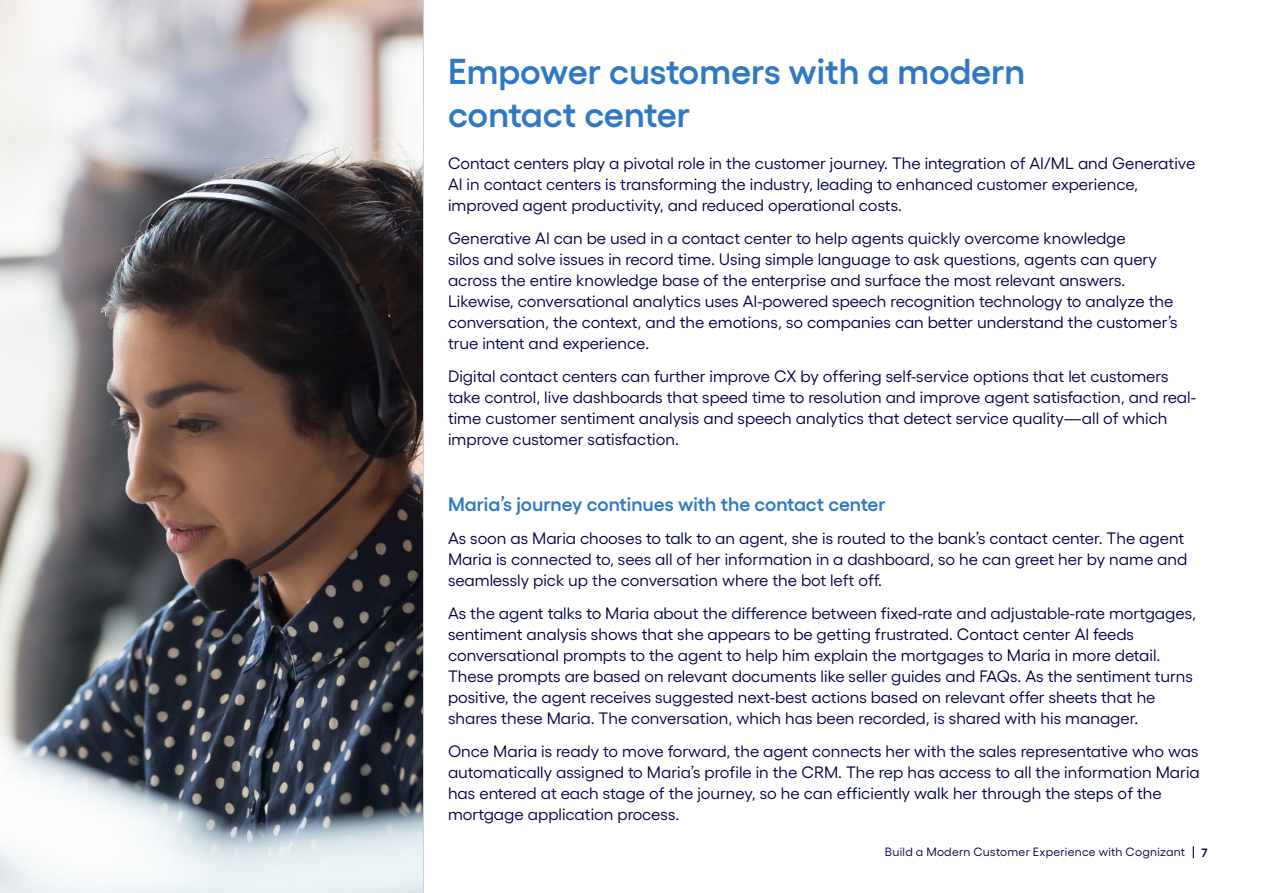
<style>
.page{position:relative;width:1263px;height:893px;background:#fff}
.page>*{position:absolute;margin:0;border:0;box-sizing:border-box;transform-origin:0 0}
.t1{font:600 36px/43.2px "Gellix";color:#2f78c4}
.t2{font:600 19.5px "Gellix";color:#2f78c4}
.t3{font:16.5px/21px "Gellix";color:#000048}
.t4{font:12px "Gellix";letter-spacing:.02em;color:#000048}
.t5{font:600 12px "Gellix";color:#000048}
</style>
<div class="page">
<svg style="left:1193px;top:846px;width:1px;height:12px"></svg>
<img style="left:0;top:0;width:422px;height:893px">
<h1 class="t1" style="left:448px;top:46px;width:579px">Empower customers with a modern contact center</h1>
<p class="t3" style="left:448px;top:151px;width:749px">Contact centers play a pivotal role in the customer journey. The integration of AI/ML and Generative<br>AI in contact centers is transforming the industry, leading to enhanced customer experience, improved agent productivity, and reduced operational costs.</p>
<p class="t3" style="left:448px;top:226px;width:731px">Generative AI can be used in a contact center to help agents quickly overcome knowledge<br>silos and solve issues in record time. Using simple language to ask questions, agents can query across the entire knowledge base of the enterprise and surface the most relevant answers.<br>Likewise, conversational analytics uses AI-powered speech recognition technology to analyze the conversation, the context, and the emotions, so companies can better understand the customer’s true intent and experience.</p>
<p class="t3" style="left:448px;top:364px;width:749px">Digital contact centers can further improve CX by offering self-service options that let customers take control, live dashboards that speed time to resolution and improve agent satisfaction, and real&shy;time customer sentiment analysis and speech analytics that detect service quality—all of which improve customer satisfaction.</p>
<p class="t2" style="left:448px;top:489px;width:439px">Maria’s journey continues with the contact center</p>
<p class="t3" style="left:448px;top:526px;width:741px">As soon as Maria chooses to talk to an agent, she is routed to the bank’s contact center. The agent<br>Maria is connected to, sees all of her information in a dashboard, so he can greet her by name and seamlessly pick up the conversation where the bot left off.</p>
<p class="t3" style="left:448px;top:601px;width:750px">As the agent talks to Maria about the difference between fixed-rate and adjustable-rate mortgages, sentiment analysis shows that she appears to be getting frustrated. Contact center AI feeds conversational prompts to the agent to help him explain the mortgages to Maria in more detail.<br>These prompts are based on relevant documents like seller guides and FAQs. As the sentiment turns positive, the agent receives suggested next-best actions based on relevant offer sheets that he shares these Maria. The conversation, which has been recorded, is shared with his manager.</p>
<p class="t3" style="left:448px;top:739px;width:753px">Once Maria is ready to move forward, the agent connects her with the sales representative who was automatically assigned to Maria’s profile in the CRM. The rep has access to all the information Maria has entered at each stage of the journey, so he can efficiently walk her through the steps of the mortgage application process.</p>
<p class="t4" style="left:885px;top:842px;width:302px">Build a Modern Customer Experience with Cognizant</p>
<p class="t5" style="left:1201px;top:843px;width:8px">7</p>
</div>
